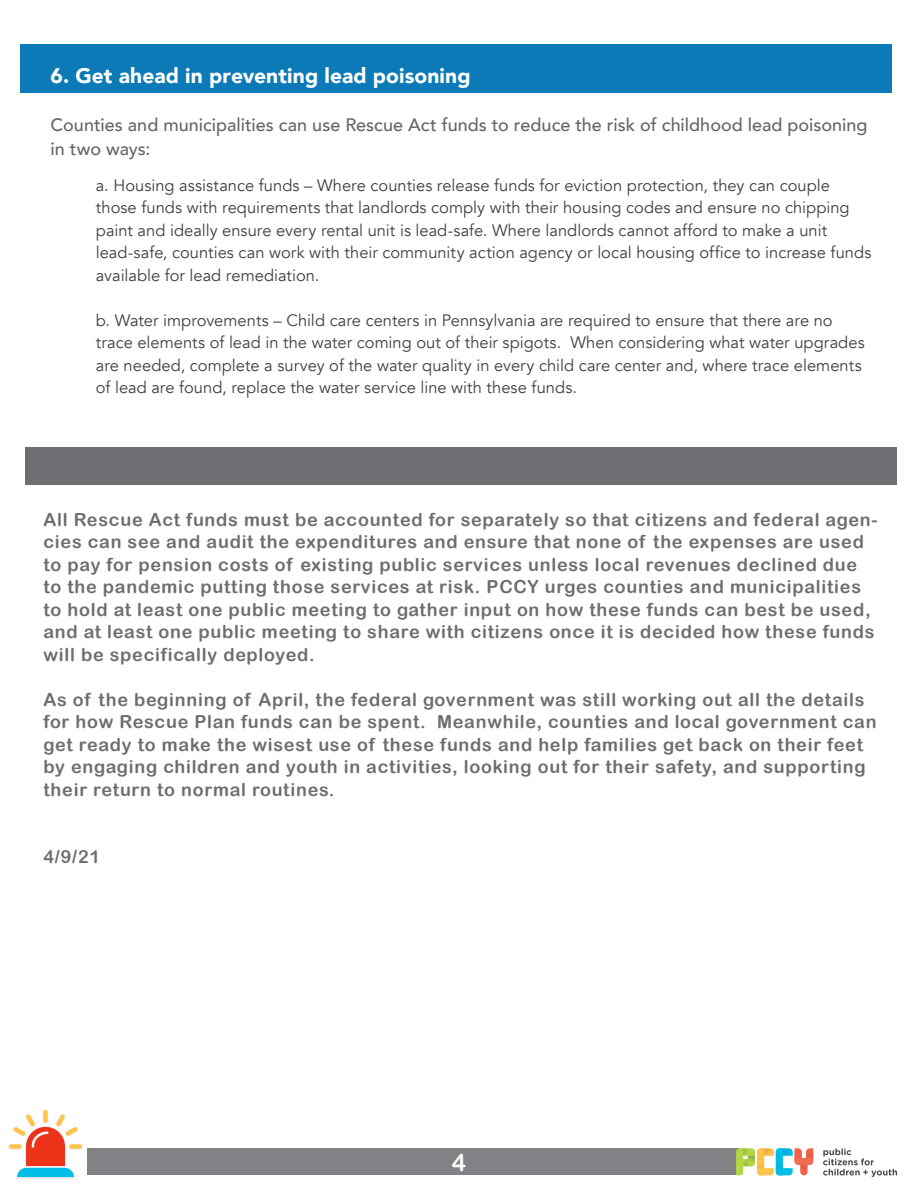
<style>
.page{position:relative;width:918px;height:1188px;background:#fff}
.page>*{position:absolute;margin:0;border:0;box-sizing:border-box;transform-origin:0 0}
.t1{font:24px "Arial Rounded MT Bold";color:#fff}
.t2{font:900 21px "Avenir";letter-spacing:.005em;color:#fff}
.t3{font:18px/22.5px "Arial Rounded MT Bold";letter-spacing:.04em;color:#6d6e71}
.t4{font:500 18px/24px "Avenir";color:#666}
.t5{font:16.5px/22.5px "Avenir";color:#414042}
</style>
<div class="page">
<div style="left:20px;top:44px;width:871px;height:48px;background:#0b7ab7"></div>
<div style="left:25px;top:447px;width:871px;height:38px;background:#6d6e71"></div>
<div style="left:88px;top:1148px;width:651px;height:27px;background:#808285"></div>
<img style="left:8px;top:1109px;width:75px;height:70px">
<div style="left:43px;top:1110px;width:5px;height:13px;background:#fec44a;border-radius:2px"></div>
<div style="left:9px;top:1144px;width:13px;height:5px;background:#fec44a;border-radius:2px"></div>
<div style="left:69px;top:1144px;width:13px;height:5px;background:#fec44a;border-radius:2px"></div>
<svg style="left:13px;top:1115px;width:64px;height:62px"></svg>
<svg style="left:823px;top:1148px;width:74px;height:29px"></svg>
<svg style="left:736px;top:1148px;width:77px;height:27px"></svg>
<p class="t2" style="left:51px;top:57px;width:421px">6. Get ahead in preventing lead poisoning</p>
<p class="t4" style="left:51px;top:114px;width:818px">Counties and municipalities can use Rescue Act funds to reduce the risk of childhood lead poisoning in two ways:</p>
<p class="t5" style="left:96px;top:176px;width:777px">a. Housing assistance funds – Where counties release funds for eviction protection, they can couple those funds with requirements that landlords comply with their housing codes and ensure no chipping paint and ideally ensure every rental unit is lead-safe. Where landlords cannot afford to make a unit lead-safe, counties can work with their community action agency or local housing office to increase funds available for lead remediation.</p>
<p class="t5" style="left:96px;top:311px;width:770px">b. Water improvements – Child care centers in Pennsylvania are required to ensure that there are no trace elements of lead in the water coming out of their spigots. When considering what water upgrades are needed, complete a survey of the water quality in every child care center and, where trace elements of lead are found, replace the water service line with these funds.</p>
<p class="t3" style="left:44px;top:509px;width:835px">All Rescue Act funds must be accounted for separately so that citizens and federal agen&shy;cies can see and audit the expenditures and ensure that none of the expenses are used to pay for pension costs of existing public services unless local revenues declined due to the pandemic putting those services at risk. PCCY urges counties and municipalities to hold at least one public meeting to gather input on how these funds can best be used, and at least one public meeting to share with citizens once it is decided how these funds will be specifically deployed.</p>
<p class="t3" style="left:44px;top:689px;width:835px">As of the beginning of April, the federal government was still working out all the details for how Rescue Plan funds can be spent. Meanwhile, counties and local government can get ready to make the wisest use of these funds and help families get back on their feet by engaging children and youth in activities, looking out for their safety, and supporting their return to normal routines.</p>
<p class="t3" style="left:44px;top:847px;width:58px">4/9/21</p>
<h1 class="t1" style="left:452px;top:1151px;width:16px">4</h1>
</div>
